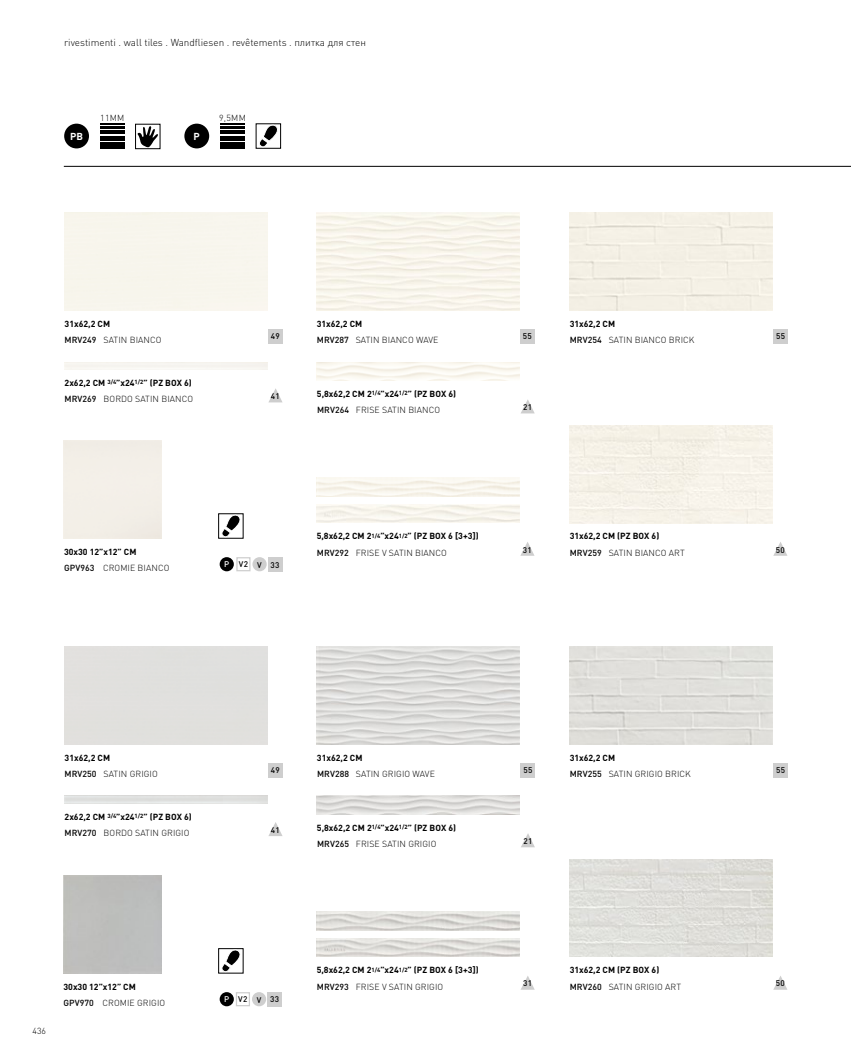
<style>
.page{position:relative;width:851px;height:1063px;background:#fff}
.page>*{position:absolute;margin:0;border:0;box-sizing:border-box;transform-origin:0 0}
.t1{font:300 10px "DIN Pro";color:#000}
.t2{font:700 10px "DIN Pro";color:#fff}
.t3{font:700 8.75px/16.2px "DIN Pro";color:#000}
.t4{font:300 8.75px/16.2px "DIN Pro";letter-spacing:.01em;color:#000}
.t5{font:500 8.12px "DIN Pro";letter-spacing:.04em;color:#000}
.t6{font:500 8.12px "DIN Pro";color:#fff}
.s1{font-weight:700}
.s2{font-weight:500}
.s3{font-weight:300}
.s4{color:#fff}
</style>
<div class="page">
<div style="left:520px;top:763px;width:15px;height:14px;background:#cecece"></div>
<svg style="left:521px;top:833px;width:14px;height:14px"></svg>
<img style="left:317px;top:938px;width:202px;height:19px">
<svg style="left:521px;top:976px;width:13px;height:14px"></svg>
<div style="left:268px;top:763px;width:14px;height:14px;background:#cecece"></div>
<svg style="left:268px;top:822px;width:14px;height:14px"></svg>
<img style="left:569px;top:647px;width:203px;height:97px">
<div style="left:773px;top:763px;width:14px;height:14px;background:#cecece"></div>
<img style="left:569px;top:859px;width:203px;height:98px">
<svg style="left:773px;top:976px;width:14px;height:14px"></svg>
<div style="left:520px;top:329px;width:14px;height:14px;background:#cecece"></div>
<svg style="left:521px;top:399px;width:13px;height:14px"></svg>
<svg style="left:520px;top:542px;width:14px;height:14px"></svg>
<div style="left:268px;top:329px;width:14px;height:14px;background:#cecece"></div>
<svg style="left:269px;top:388px;width:13px;height:14px"></svg>
<div style="left:569px;top:213px;width:203px;height:97px;background:#f4f0e5"></div>
<div style="left:773px;top:329px;width:14px;height:14px;background:#cecece"></div>
<svg style="left:773px;top:542px;width:14px;height:14px"></svg>
<div style="left:252px;top:557px;width:14px;height:14px;background:#cecece;border-radius:50%"></div>
<div style="left:268px;top:557px;width:14px;height:14px;background:#cecece"></div>
<div style="left:236px;top:557px;width:14px;height:14px;border:1px solid #cecece"></div>
<div style="left:252px;top:992px;width:14px;height:14px;background:#cecece;border-radius:50%"></div>
<div style="left:267px;top:992px;width:14px;height:14px;background:#cecece"></div>
<div style="left:236px;top:992px;width:14px;height:14px;border:1px solid #cecece"></div>
<div style="left:218px;top:949px;width:25px;height:24px;border:1px solid #000"></div>
<svg style="left:221px;top:948px;width:23px;height:25px"></svg>
<div style="left:218px;top:514px;width:25px;height:24px;border:1px solid #000"></div>
<svg style="left:221px;top:513px;width:23px;height:25px"></svg>
<div style="left:220px;top:992px;width:14px;height:14px;background:#000;border-radius:50%"></div>
<div style="left:220px;top:557px;width:14px;height:14px;background:#000;border-radius:50%"></div>
<div style="left:100px;top:142px;width:25px;height:6px;background:#000"></div>
<div style="left:100px;top:136px;width:25px;height:5px;background:#000"></div>
<hr style="left:100px;top:130px;width:25px;height:4px;background:#000">
<hr style="left:100px;top:126px;width:25px;height:3px;background:#000">
<svg style="left:100px;top:124px;width:25px;height:1px"></svg>
<hr style="left:64px;top:166px;width:786px;height:1px;background:#000">
<div style="left:64px;top:124px;width:25px;height:24px;background:#000;border-radius:50%"></div>
<div style="left:220px;top:142px;width:25px;height:6px;background:#000"></div>
<div style="left:220px;top:136px;width:25px;height:5px;background:#000"></div>
<hr style="left:220px;top:130px;width:25px;height:4px;background:#000">
<hr style="left:220px;top:126px;width:25px;height:3px;background:#000">
<svg style="left:220px;top:124px;width:25px;height:1px"></svg>
<svg style="left:258px;top:123px;width:24px;height:25px"></svg>
<div style="left:184px;top:124px;width:25px;height:24px;background:#000;border-radius:50%"></div>
<div style="left:135px;top:124px;width:25px;height:25px;border:1px solid #000"></div>
<svg style="left:137px;top:126px;width:21px;height:21px"></svg>
<p class="t1" style="left:64px;top:36px;width:303px">rivestimenti . wall tiles . Wandfliesen . revêtements . плитка для стен</p>
<p class="t2" style="left:70px;top:129px;width:14px">PB</p>
<p class="t4" style="left:100px;top:109px;width:26px">11MM</p>
<p class="t2" style="left:194px;top:129px;width:8px">P</p>
<p class="t4" style="left:219px;top:109px;width:28px">9,5MM</p>
<p class="t4" style="left:65px;top:315px;width:98px"><span class="s1">31x62,2 CM<br></span><span class="s2">MRV249</span> SATIN BIANCO</p>
<p class="t3" style="left:65px;top:374px;width:130px">2x62,2 CM <sup>3/4</sup>”x24<sup>1/2</sup>” (PZ BOX 6)<br><span class="s2">MRV269</span> <span class="s3">BORDO SATIN BIANCO</span></p>
<p class="t5" style="left:271px;top:331px;width:10px">49</p>
<p class="t5" style="left:271px;top:391px;width:10px">41</p>
<p class="t4" style="left:317px;top:315px;width:123px"><span class="s1">31x62,2 CM<br></span><span class="s2">MRV287</span> SATIN BIANCO WAVE</p>
<p class="t3" style="left:317px;top:386px;width:141px">5,8x62,2 CM 2<sup>1/4</sup>”x24<sup>1/2</sup>” (PZ BOX 6)<br><span class="s2">MRV264</span> <span class="s3">FRISE SATIN BIANCO</span></p>
<p class="t5" style="left:523px;top:331px;width:10px">55</p>
<p class="t5" style="left:523px;top:402px;width:10px">21</p>
<p class="t4" style="left:569px;top:315px;width:126px"><span class="s1">31x62,2 CM<br></span><span class="s2">MRV254</span> SATIN BIANCO BRICK</p>
<p class="t5" style="left:776px;top:331px;width:10px">55</p>
<p class="t3" style="left:317px;top:528px;width:163px">5,8x62,2 CM 2<sup>1/4</sup>”x24<sup>1/2</sup>” (PZ BOX 6 [3+3])<br><span class="s2">MRV292</span> <span class="s3">FRISE V SATIN BIANCO</span></p>
<p class="t3" style="left:569px;top:528px;width:117px">31x62,2 CM (PZ BOX 6)<br><span class="s2">MRV259</span> <span class="s3">SATIN BIANCO ART</span></p>
<p class="t5" style="left:523px;top:544px;width:10px">31</p>
<p class="t3" style="left:64px;top:543px;width:74px">30x30 12”x12” CM</p>
<p class="t5" style="left:775px;top:544px;width:10px">50</p>
<p class="t4" style="left:64px;top:559px;width:107px"><span class="s2">GPV963</span> CROMIE BIANCO</p>
<p class="t5" style="left:239px;top:560px;width:42px">V2 V 33</p>
<p class="t6" style="left:224px;top:559px;width:7px">P</p>
<p class="t4" style="left:65px;top:749px;width:95px"><span class="s1">31x62,2 CM<br></span><span class="s2">MRV250</span> SATIN GRIGIO</p>
<p class="t3" style="left:65px;top:808px;width:129px">2x62,2 CM <sup>3/4</sup>”x24<sup>1/2</sup>” (PZ BOX 6)<br><span class="s2">MRV270</span> <span class="s3">BORDO SATIN GRIGIO</span></p>
<p class="t5" style="left:271px;top:765px;width:10px">49</p>
<p class="t5" style="left:271px;top:824px;width:10px">41</p>
<p class="t4" style="left:317px;top:749px;width:119px"><span class="s1">31x62,2 CM<br></span><span class="s2">MRV288</span> SATIN GRIGIO WAVE</p>
<p class="t3" style="left:317px;top:819px;width:141px">5,8x62,2 CM 2<sup>1/4</sup>”x24<sup>1/2</sup>” (PZ BOX 6)<br><span class="s2">MRV265</span> <span class="s3">FRISE SATIN GRIGIO</span></p>
<p class="t5" style="left:523px;top:765px;width:10px">55</p>
<p class="t5" style="left:523px;top:836px;width:10px">21</p>
<p class="t4" style="left:569px;top:749px;width:123px"><span class="s1">31x62,2 CM<br></span><span class="s2">MRV255</span> SATIN GRIGIO BRICK</p>
<p class="t4" style="left:33px;top:1023px;width:15px">436</p>
<p class="t3" style="left:63px;top:978px;width:103px">30x30 12”x12” CM<br><span class="s2">GPV970</span> <span class="s3">CROMIE GRIGIO</span></p>
<p class="t5" style="left:224px;top:994px;width:56px"><span class="s4">P</span>V2V33</p>
<p class="t3" style="left:317px;top:962px;width:163px">5,8x62,2 CM 2<sup>1/4</sup>”x24<sup>1/2</sup>” (PZ BOX 6 [3+3])<br><span class="s2">MRV293</span> <span class="s3">FRISE V SATIN GRIGIO</span></p>
<p class="t5" style="left:523px;top:978px;width:10px">31</p>
<p class="t3" style="left:569px;top:962px;width:113px">31x62,2 CM (PZ BOX 6)<br><span class="s2">MRV260</span> <span class="s3">SATIN GRIGIO ART</span></p>
<p class="t5" style="left:776px;top:765px;width:10px">55</p>
<p class="t5" style="left:775px;top:978px;width:10px">50</p>
</div>
